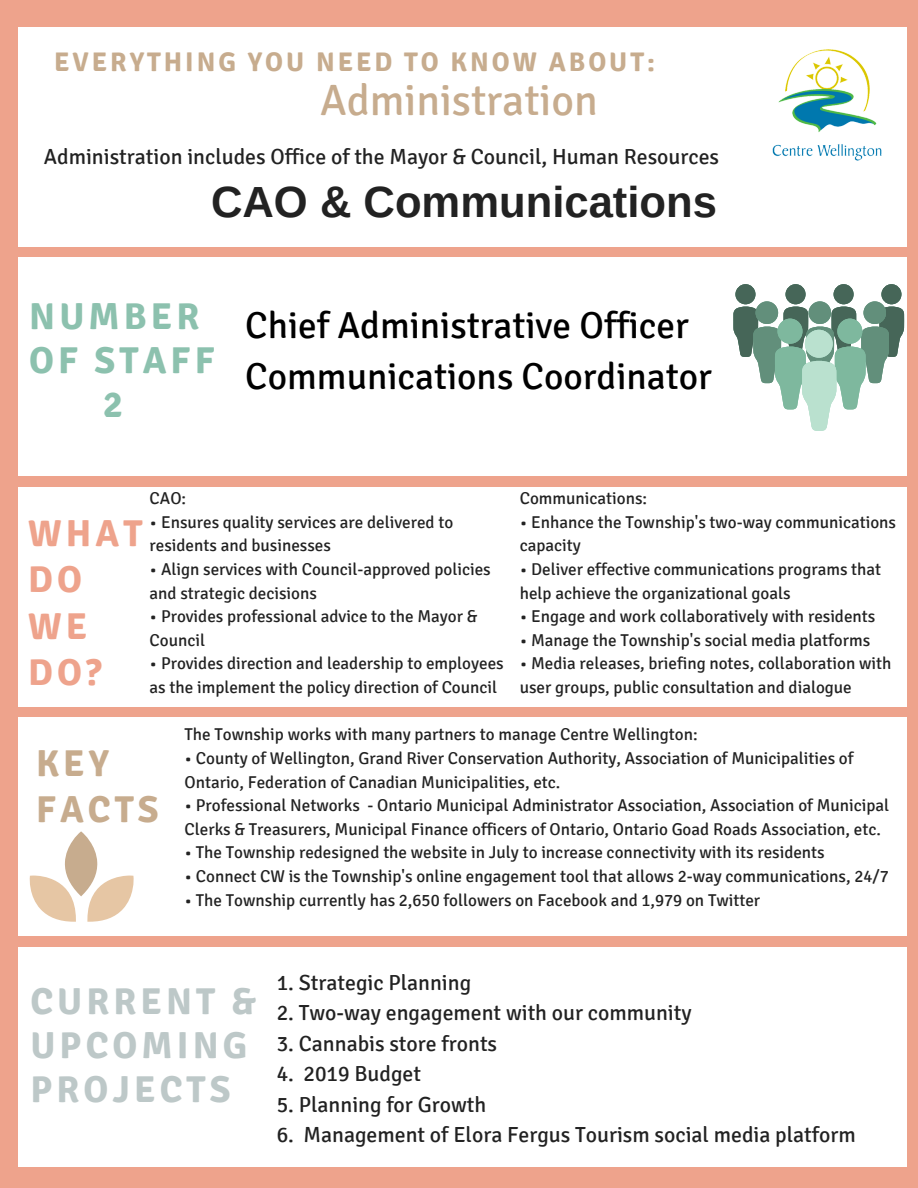
<style>
.page{position:relative;width:918px;height:1188px;background:#eea38c}
.page>*{position:absolute;margin:0;border:0;box-sizing:border-box;transform-origin:0 0}
.t1{font:700 43.65px "Arimo";color:#222}
.t2{font:43.65px "Signika";color:#c7ac8e}
.t3{font:37.35px/51.8px "Signika";color:#000}
.t4{font:700 37.35px/43.8px "Signika";letter-spacing:.11em;color:#bdc8c8}
.t5{font:700 37.35px/43.8px "Signika";letter-spacing:.11em;color:#8cc1ae;text-align:center}
.t6{font:700 37.35px/46.2px "Signika";letter-spacing:.11em;color:#eea38c}
.t7{font:700 37.35px/46.2px "Signika";letter-spacing:.11em;color:#c7ac8e}
.t8{font:700 26.85px "Signika";letter-spacing:.11em;color:#c7ac8e}
.t9{font:21.75px "Signika";color:#222}
.t10{font:17.1px/23.7px "Signika";color:#222}
</style>
<div class="page">
<div style="left:18px;top:27px;width:889px;height:219px;background:#fff"></div>
<div style="left:18px;top:258px;width:889px;height:218px;background:#fff"></div>
<div style="left:18px;top:487px;width:889px;height:219px;background:#fff"></div>
<div style="left:18px;top:718px;width:889px;height:218px;background:#fff"></div>
<div style="left:18px;top:947px;width:889px;height:220px;background:#fff"></div>
<svg style="left:29px;top:831px;width:105px;height:91px"></svg>
<svg style="left:733px;top:284px;width:171px;height:147px"></svg>
<div style="left:805px;top:330px;width:28px;height:28px;background:#bae1cf;border-radius:50%"></div>
<img style="left:772px;top:49px;width:110px;height:112px">
<h3 class="t8" style="left:54px;top:46px;width:602px">EVERYTHING YOU NEED TO KNOW ABOUT:</h3>
<h1 class="t2" style="left:320px;top:74px;width:279px">Administration</h1>
<p class="t9" style="left:44px;top:144px;width:677px">Administration includes Office of the Mayor &amp; Council, Human Resources</p>
<h1 class="t1" style="left:211px;top:178px;width:507px">CAO &amp; Communications</h1>
<h2 class="t5" style="left:29px;top:295px;width:187px">NUMBER<br>OF STAFF<br>2</h2>
<h2 class="t3" style="left:245px;top:300px;width:468px">Chief Administrative Officer<br>Communications Coordinator</h2>
<p class="t10" style="left:150px;top:487px;width:38px">CAO:</p>
<p class="t10" style="left:150px;top:510px;width:305px">• Ensures quality services are delivered to residents and businesses</p>
<p class="t10" style="left:150px;top:557px;width:343px">• Align services with Council-approved policies and strategic decisions</p>
<p class="t10" style="left:150px;top:605px;width:329px">• Provides professional advice to the Mayor &amp;<br>Council</p>
<p class="t10" style="left:150px;top:652px;width:356px">• Provides direction and leadership to employees as the implement the policy direction of Council</p>
<h2 class="t6" style="left:28px;top:511px;width:116px">WHAT<br>DO<br>WE<br>DO?</h2>
<p class="t10" style="left:520px;top:487px;width:129px">Communications:</p>
<p class="t10" style="left:520px;top:510px;width:378px">• Enhance the Township's two-way communications capacity</p>
<p class="t10" style="left:520px;top:557px;width:363px">• Deliver effective communications programs that help achieve the organizational goals</p>
<p class="t10" style="left:520px;top:605px;width:357px">• Engage and work collaboratively with residents</p>
<p class="t10" style="left:520px;top:628px;width:352px">• Manage the Township's social media platforms</p>
<p class="t10" style="left:520px;top:652px;width:373px">• Media releases, briefing notes, collaboration with user groups, public consultation and dialogue</p>
<h2 class="t7" style="left:36px;top:741px;width:124px">KEY<br>FACTS</h2>
<p class="t10" style="left:184px;top:723px;width:515px">The Township works with many partners to manage Centre Wellington:</p>
<p class="t10" style="left:184px;top:746px;width:671px">• County of Wellington, Grand River Conservation Authority, Association of Municipalities of<br>Ontario, Federation of Canadian Municipalities, etc.</p>
<p class="t10" style="left:184px;top:794px;width:706px">• Professional Networks - Ontario Municipal Administrator Association, Association of Municipal<br>Clerks &amp; Treasurers, Municipal Finance officers of Ontario, Ontario Goad Roads Association, etc.</p>
<p class="t10" style="left:184px;top:841px;width:642px">• The Township redesigned the website in July to increase connectivity with its residents</p>
<p class="t10" style="left:184px;top:865px;width:706px">• Connect CW is the Township's online engagement tool that allows 2-way communications, 24/7</p>
<p class="t10" style="left:184px;top:888px;width:577px">• The Township currently has 2,650 followers on Facebook and 1,979 on Twitter</p>
<h2 class="t4" style="left:30px;top:980px;width:227px">CURRENT &amp;<br>UPCOMING<br>PROJECTS</h2>
<p class="t9" style="left:277px;top:970px;width:196px">1. Strategic Planning</p>
<p class="t9" style="left:277px;top:1000px;width:416px">2. Two-way engagement with our community</p>
<p class="t9" style="left:277px;top:1030px;width:222px">3. Cannabis store fronts</p>
<p class="t9" style="left:277px;top:1061px;width:146px">4. 2019 Budget</p>
<p class="t9" style="left:277px;top:1091px;width:211px">5. Planning for Growth</p>
<p class="t9" style="left:277px;top:1121px;width:581px">6. Management of Elora Fergus Tourism social media platform</p>
</div>
